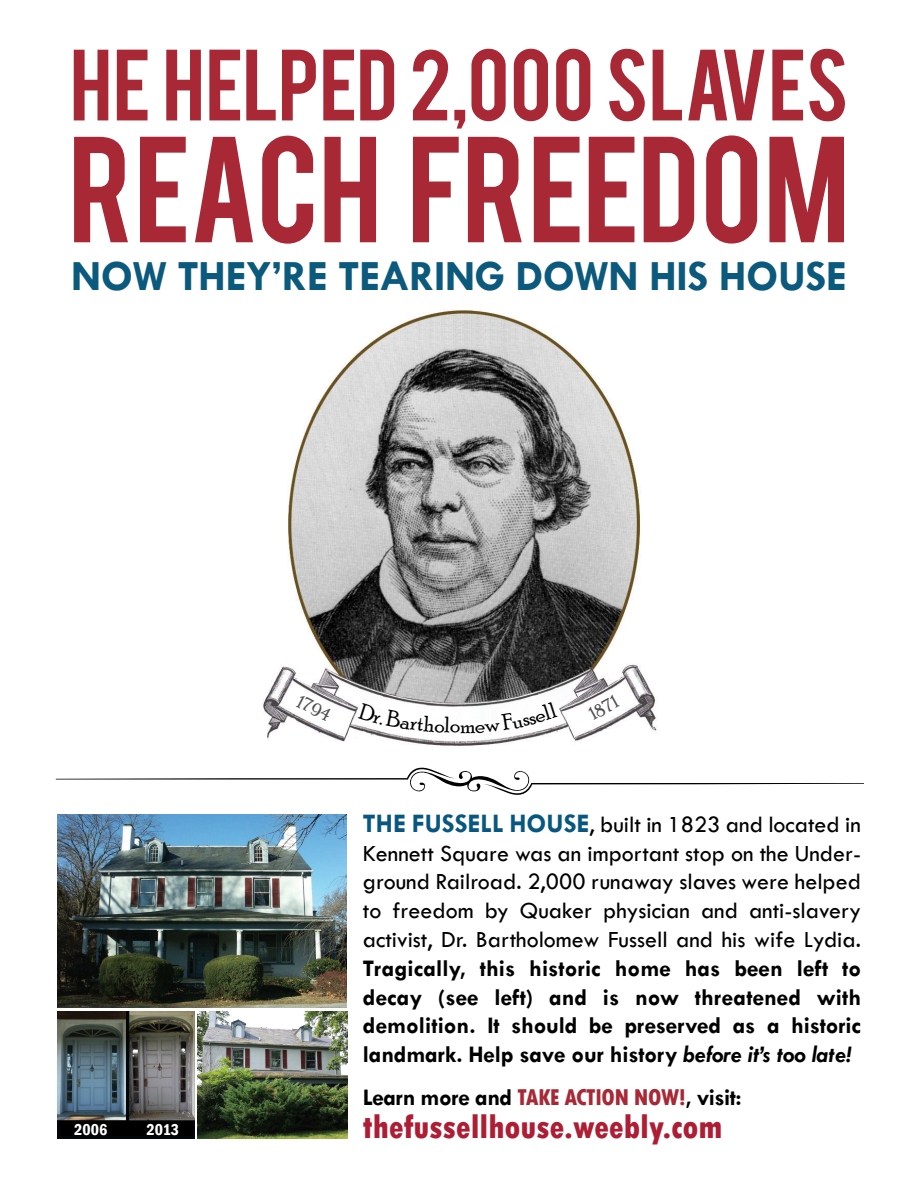
<style>
.page{position:relative;width:918px;height:1188px;background:#fff}
.page>*{position:absolute;margin:0;border:0;box-sizing:border-box;transform-origin:0 0}
.t1{font:118.5px "Bebas";letter-spacing:-.005em;color:#a82836}
.t2{font:79.5px "Bebas";color:#a82836}
.t3{font:700 43.5px "Tw Cen";letter-spacing:-.015em;color:#0b597c}
.t4{font:800 condensed 34.5px "Tw Cen";color:#ad1e35}
.t5{font:24px/28.8px "Tw Cen";color:#000;text-align:justify}
.t6{font:700 24px/28.8px "Tw Cen";letter-spacing:-.01em;color:#000;text-align:justify}
.t7{font:22.5px "Poor Richard";color:#000}
.t8{font:18px "Poor Richard";color:#4d4d4f}
.t9{font:600 condensed 16.2px "Franklin Gothic";color:#fff}
.s1{font-weight:700;font-size:27px;color:#085780}
.s2{font-style:italic}
.s3{font-weight:800;font-stretch:condensed;color:#a82836}
</style>
<div class="page">
<svg style="left:56px;top:767px;width:808px;height:28px"></svg>
<img style="left:263px;top:307px;width:394px;height:440px">
<img style="left:58px;top:814px;width:289px;height:194px">
<img style="left:58px;top:1012px;width:136px;height:126px">
<img style="left:198px;top:1012px;width:149px;height:126px">
<div style="left:60px;top:1122px;width:132px;height:14px;background:#000"></div>
<svg style="left:358px;top:703px;width:102px;height:30px"></svg>
<svg style="left:476px;top:702px;width:82px;height:31px"></svg>
<h2 class="t2" style="left:70px;top:27px;width:780px">HE HELPED 2,000 SLAVES</h2>
<h1 class="t1" style="left:69px;top:103px;width:782px">REACH FREEDOM</h1>
<h3 class="t3" style="left:71px;top:258px;width:777px">NOW THEY’RE TEARING DOWN HIS HOUSE</h3>
<p class="t8" style="left:304px;top:691px;width:36px;rotate:28deg">1794</p>
<p class="t8" style="left:585px;top:706px;width:32px;rotate:-29deg">1871</p>
<p class="t7" style="left:460px;top:712px;width:17px">m</p>
<p class="t9" style="left:74px;top:1120px;width:35px">2006</p>
<p class="t9" style="left:147px;top:1120px;width:34px">2013</p>
<p class="t5" style="left:363px;top:811px;width:500px"><span class="s1">THE FUSSELL HOUSE</span>, built in 1823 and located in Kennett Square was an important stop on the Under&shy;ground Railroad. 2,000 runaway slaves were helped to freedom by Quaker physician and anti-slavery activist, Dr. Bartholomew Fussell and his wife Lydia.</p>
<p class="t6" style="left:363px;top:955px;width:500px">Tragically, this historic home has been left to decay (see left) and is now threatened with demolition. It should be preserved as a historic landmark. Help save our history <span class="s2">before it’s too late!</span></p>
<p class="t6" style="left:363px;top:1084px;width:380px">Learn more and <span class="s3">TAKE ACTION NOW!</span>, visit:</p>
<h3 class="t4" style="left:363px;top:1112px;width:361px">thefussellhouse.weebly.com</h3>
</div>
